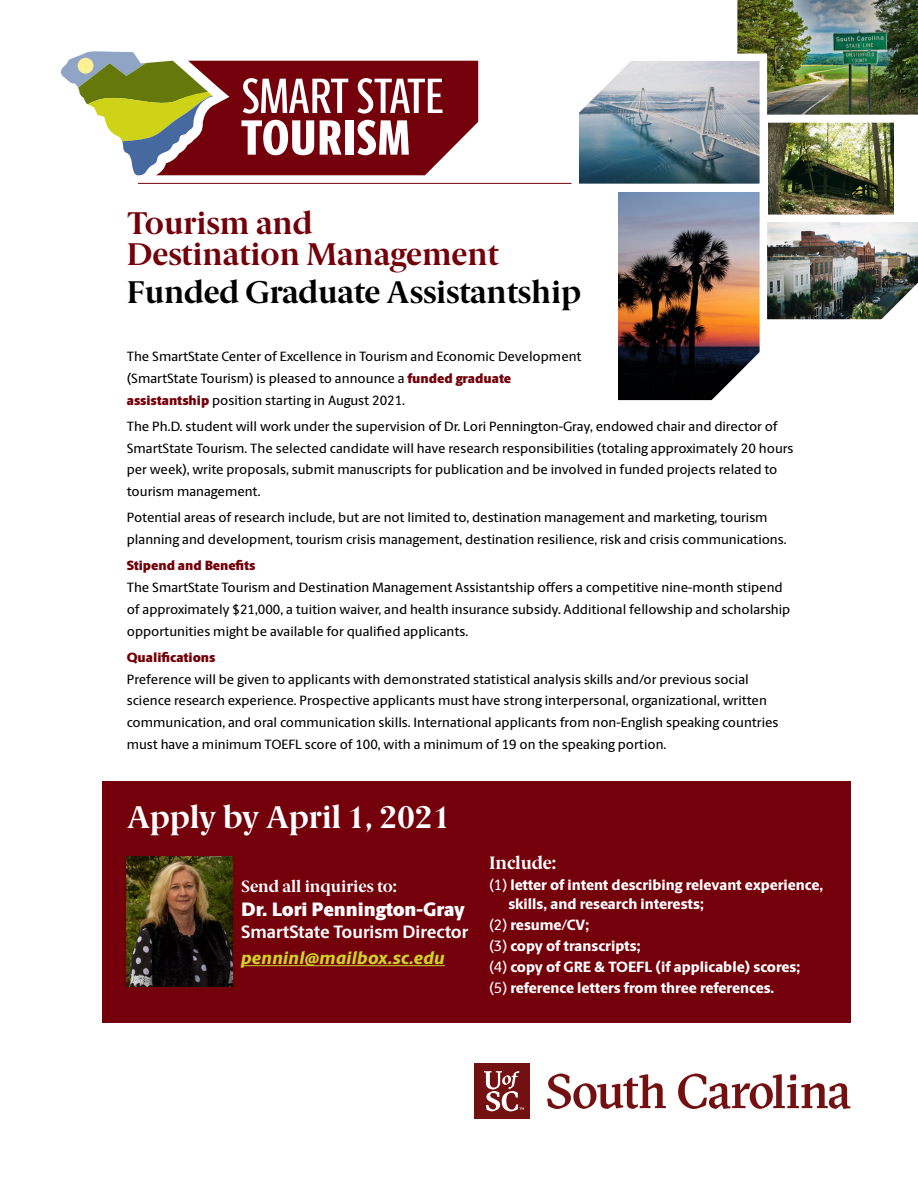
<style>
.page{position:relative;width:918px;height:1188px;background:#fff}
.page>*{position:absolute;margin:0;border:0;box-sizing:border-box;transform-origin:0 0}
.t1{font:700 31.5px/31.5px "Berlingske Serif";color:#73000a}
.t2{font:700 31.5px "Berlingske Serif";color:#000}
.t3{font:700 31.5px "Berlingske Serif";letter-spacing:-.005em;color:#fff}
.t4{font:900 19.5px "Berlingske Sans";letter-spacing:-.005em;color:#fff}
.t5{font:700 18px "Berlingske Sans";color:#fff}
.t6{font:italic 800 18px "Berlingske Sans";letter-spacing:.01em;color:#cdd22a}
.t7{font:700 18px "Berlingske Serif";color:#fff}
.t8{font:700 16.5px "Berlingske Serif";color:#fff}
.t9{font:800 15px/21px "Berlingske Sans";color:#fff}
.t10{font:500 13.5px/21.8px "Berlingske Sans";color:#000}
.t11{font:900 13.5px "Berlingske Sans";color:#73000a}
.s1{font-weight:900;color:#73000a}
.s2{font-weight:500}
</style>
<div class="page">
<div style="left:102px;top:782px;width:748px;height:241px;background:#73000a"></div>
<hr style="left:138px;top:183px;width:487px;height:1px;background:#73000a">
<svg style="left:61px;top:51px;width:417px;height:125px"></svg>
<div style="left:474px;top:1064px;width:55px;height:55px;background:#731012"></div>
<svg style="left:678px;top:1074px;width:172px;height:35px"></svg>
<svg style="left:547px;top:1074px;width:119px;height:35px"></svg>
<svg style="left:484px;top:1071px;width:40px;height:40px"></svg>
<img style="left:520px;top:0;width:398px;height:401px">
<hr style="left:241px;top:965px;width:204px;height:1px;background:#cdd22a">
<img style="left:127px;top:857px;width:105px;height:129px">
<h1 class="t1" style="left:127px;top:206px;width:374px">Tourism and<br>Destination Management</h1>
<h1 class="t2" style="left:127px;top:266px;width:456px">Funded Graduate Assistantship</h1>
<p class="t10" style="left:127px;top:345px;width:456px">The SmartState Center of Excellence in Tourism and Economic Development (SmartState Tourism) is pleased to announce a <span class="s1">funded graduate assistantship</span> position starting in August 2021.</p>
<p class="t10" style="left:127px;top:415px;width:668px">The Ph.D. student will work under the supervision of Dr. Lori Pennington-Gray, endowed chair and director of SmartState Tourism. The selected candidate will have research responsibilities (totaling approximately 20 hours per week), write proposals, submit manuscripts for publication and be involved in funded projects related to tourism management.</p>
<p class="t10" style="left:127px;top:506px;width:661px">Potential areas of research include, but are not limited to, destination management and marketing, tourism planning and development, tourism crisis management, destination resilience, risk and crisis communications.</p>
<p class="t11" style="left:127px;top:556px;width:130px">Stipend and Benefits</p>
<p class="t10" style="left:127px;top:576px;width:665px">The SmartState Tourism and Destination Management Assistantship offers a competitive nine-month stipend of approximately $21,000, a tuition waiver, and health insurance subsidy. Additional fellowship and scholarship opportunities might be available for qualified applicants.</p>
<p class="t11" style="left:127px;top:647px;width:90px">Qualifications</p>
<p class="t10" style="left:127px;top:668px;width:653px">Preference will be given to applicants with demonstrated statistical analysis skills and/or previous social science research experience. Prospective applicants must have strong interpersonal, organizational, written communication, and oral communication skills. International applicants from non-English speaking countries must have a minimum TOEFL score of 100, with a minimum of 19 on the speaking portion.</p>
<h1 class="t3" style="left:127px;top:792px;width:325px">Apply by April 1, 2021</h1>
<p class="t8" style="left:241px;top:873px;width:157px">Send all inquiries to:</p>
<h2 class="t4" style="left:241px;top:894px;width:225px">Dr. Lori Pennington-Gray</h2>
<h3 class="t5" style="left:241px;top:919px;width:229px">SmartState Tourism Director</h3>
<h3 class="t6" style="left:241px;top:944px;width:205px">penninl@mailbox.sc.edu</h3>
<h3 class="t7" style="left:489px;top:848px;width:69px">Include:</h3>
<p class="t9" style="left:508px;top:875px;width:316px;line-height:19.5px;text-indent:-20px"><span class="s2">(1)</span> letter of intent describing relevant experience, skills, and research interests;</p>
<p class="t9" style="left:489px;top:915px;width:313px"><span class="s2">(2)</span> resume/CV;<br><span class="s2">(3)</span> copy of transcripts;<br><span class="s2">(4)</span> copy of GRE &amp; TOEFL (if applicable) scores; <span class="s2">(5)</span> reference letters from three references.</p>
</div>
